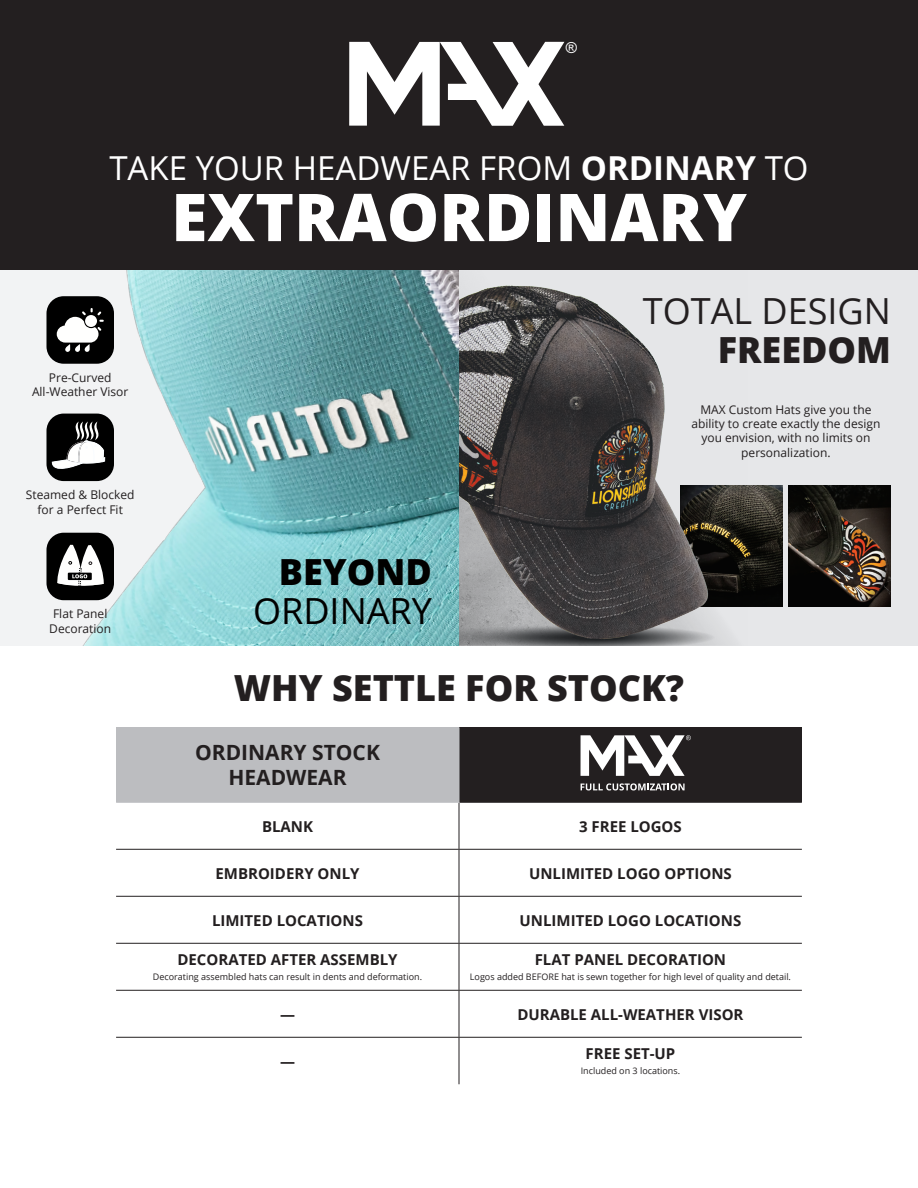
<style>
.page{position:relative;width:918px;height:1188px;background:#fff}
.page>*{position:absolute;margin:0;border:0;box-sizing:border-box;transform-origin:0 0}
.t1{font:800 66px "Open Sans";color:#fff}
.t2{font:800 36px "Open Sans";color:#231f20}
.t3{font:36px/39px "Open Sans";color:#231f20;text-align:right}
.t4{font:36px "Open Sans";color:#010100}
.t5{font:800 36px "Open Sans";color:#010100}
.t6{font:33px "Open Sans";color:#fff}
.t7{font:700 21px "Open Sans";color:#231f20}
.t8{font:15.15px "Arial";color:#fff}
.t9{font:700 15px "Open Sans";color:#231f20}
.t10{font:12px/14.4px "Open Sans";color:#231f20;text-align:center}
.t11{font:9px "Open Sans";color:#231f20}
.s1{font-weight:700}
.s2{font-weight:800}
</style>
<div class="page">
<img style="left:0;top:270px;width:459px;height:376px">
<div style="left:459px;top:270px;width:459px;height:376px;background:#e6e7e9"></div>
<div style="left:0;top:0;width:918px;height:270px;background:#231f20"></div>
<svg style="left:349px;top:42px;width:215px;height:84px"></svg>
<div style="left:46px;top:296px;width:68px;height:68px;background:#000;border-radius:17px"></div>
<svg style="left:57px;top:308px;width:47px;height:44px"></svg>
<div style="left:46px;top:414px;width:68px;height:67px;background:#000;border-radius:17px"></div>
<svg style="left:52px;top:422px;width:53px;height:47px"></svg>
<div style="left:46px;top:533px;width:68px;height:67px;background:#000;border-radius:17px"></div>
<svg style="left:57px;top:545px;width:47px;height:41px"></svg>
<img style="left:724px;top:486px;width:59px;height:121px">
<img style="left:788px;top:486px;width:103px;height:121px">
<img style="left:459px;top:285px;width:265px;height:361px">
<div style="left:116px;top:727px;width:343px;height:75px;background:#bcbdc0"></div>
<div style="left:459px;top:727px;width:343px;height:75px;background:#231f20"></div>
<hr style="left:459px;top:802px;width:343px;height:1px;background:#231f20">
<hr style="left:459px;top:803px;width:1px;height:46px;background:#231f20">
<hr style="left:116px;top:849px;width:343px;height:1px;background:#231f20">
<hr style="left:459px;top:849px;width:343px;height:1px;background:#231f20">
<hr style="left:459px;top:850px;width:1px;height:46px;background:#231f20">
<hr style="left:116px;top:896px;width:343px;height:1px;background:#231f20">
<hr style="left:459px;top:896px;width:343px;height:1px;background:#231f20">
<hr style="left:459px;top:897px;width:1px;height:46px;background:#231f20">
<hr style="left:116px;top:943px;width:343px;height:1px;background:#231f20">
<hr style="left:459px;top:943px;width:343px;height:1px;background:#231f20">
<hr style="left:459px;top:944px;width:1px;height:46px;background:#231f20">
<hr style="left:116px;top:990px;width:343px;height:1px;background:#231f20">
<hr style="left:459px;top:990px;width:343px;height:1px;background:#231f20">
<hr style="left:459px;top:991px;width:1px;height:46px;background:#231f20">
<hr style="left:116px;top:1037px;width:343px;height:1px;background:#231f20">
<hr style="left:459px;top:1037px;width:343px;height:1px;background:#231f20">
<hr style="left:459px;top:1038px;width:1px;height:46px;background:#231f20">
<hr style="left:459px;top:727px;width:1px;height:75px;background:#bcbdc0">
<hr style="left:116px;top:802px;width:343px;height:1px;background:#bcbdc0">
<svg style="left:581px;top:735px;width:110px;height:41px"></svg>
<svg style="left:581px;top:783px;width:104px;height:8px"></svg>
<p class="t8" style="left:566px;top:37px;width:13px">®</p>
<p class="t6" style="left:109px;top:145px;width:701px">TAKE YOUR HEADWEAR FROM <span class="s1">ORDINARY</span> TO</p>
<p class="t1" style="left:171px;top:167px;width:577px">EXTRAORDINARY</p>
<p class="t10" style="left:32px;top:370px;width:98px">Pre-Curved<br>All-Weather Visor</p>
<p class="t10" style="left:26px;top:487px;width:110px">Steamed &amp; Blocked for a Perfect Fit</p>
<p class="t10" style="left:53px;top:607px;width:56px">Flat Panel</p>
<p class="t10" style="left:49px;top:621px;width:63px">Decoration</p>
<p class="t3" style="left:643px;top:290px;width:250px">TOTAL DESIGN<br><span class="s2">FREEDOM</span></p>
<p class="t10" style="left:692px;top:402px;width:191px">MAX Custom Hats give you the ability to create exactly the design you envision, with no limits on personalization.</p>
<p class="t5" style="left:279px;top:544px;width:155px">BEYOND</p>
<p class="t4" style="left:253px;top:586px;width:180px">ORDINARY</p>
<p class="t2" style="left:234px;top:661px;width:452px">WHY SETTLE FOR STOCK?</p>
<p class="t7" style="left:195px;top:738px;width:186px">ORDINARY STOCK</p>
<p class="t7" style="left:228px;top:763px;width:120px">HEADWEAR</p>
<p class="t9" style="left:262px;top:815px;width:53px">BLANK</p>
<p class="t9" style="left:579px;top:815px;width:104px">3 FREE LOGOS</p>
<p class="t9" style="left:216px;top:862px;width:146px">EMBROIDERY ONLY</p>
<p class="t9" style="left:529px;top:862px;width:204px">UNLIMITED LOGO OPTIONS</p>
<p class="t9" style="left:212px;top:909px;width:153px">LIMITED LOCATIONS</p>
<p class="t9" style="left:520px;top:909px;width:223px">UNLIMITED LOGO LOCATIONS</p>
<p class="t9" style="left:177px;top:949px;width:222px">DECORATED AFTER ASSEMBLY</p>
<p class="t11" style="left:153px;top:970px;width:271px">Decorating assembled hats can result in dents and deformation.</p>
<p class="t9" style="left:535px;top:949px;width:193px">FLAT PANEL DECORATION</p>
<p class="t11" style="left:470px;top:970px;width:323px">Logos added BEFORE hat is sewn together for high level of quality and detail.</p>
<p class="t9" style="left:280px;top:1003px;width:16px">—</p>
<p class="t9" style="left:517px;top:1003px;width:228px">DURABLE ALL-WEATHER VISOR</p>
<p class="t9" style="left:280px;top:1050px;width:16px">—</p>
<p class="t9" style="left:586px;top:1043px;width:91px">FREE SET-UP</p>
<p class="t11" style="left:581px;top:1064px;width:101px">Included on 3 locations.</p>
</div>
